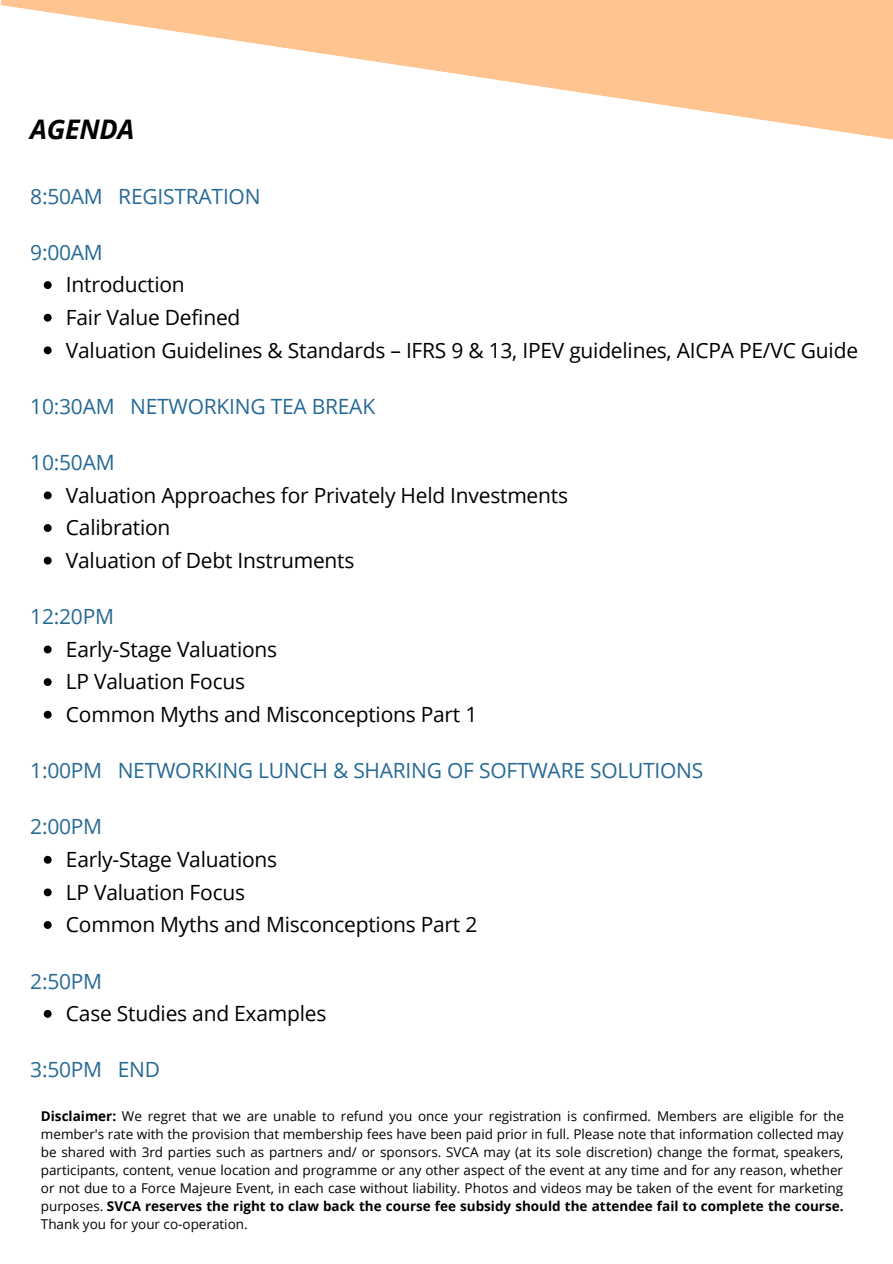
<style>
.page{position:relative;width:893px;height:1264px;background:#fff}
.page>*{position:absolute;margin:0;border:0;box-sizing:border-box;transform-origin:0 0}
.t1{font:italic 700 27px "Open Sans";letter-spacing:-.01em;color:#000}
.t2{font:21px/32.5px "Open Sans";letter-spacing:-.01em;color:#000}
.t3{font:21px "Open Sans";letter-spacing:-.01em;color:#266a95}
.t4{font:13.5px/18px "Open Sans";color:#000;text-align:justify}
.s1{font-weight:700}
</style>
<div class="page">
<svg style="left:0;top:0;width:892px;height:140px;fill:#ffc48f"></svg>
<svg style="left:44px;top:281px;width:8px;height:8px"></svg>
<svg style="left:44px;top:314px;width:8px;height:7px"></svg>
<svg style="left:44px;top:346px;width:8px;height:8px"></svg>
<svg style="left:44px;top:491px;width:8px;height:8px"></svg>
<svg style="left:44px;top:524px;width:8px;height:8px"></svg>
<svg style="left:44px;top:556px;width:8px;height:8px"></svg>
<svg style="left:44px;top:645px;width:8px;height:8px"></svg>
<svg style="left:44px;top:678px;width:8px;height:8px"></svg>
<svg style="left:44px;top:710px;width:8px;height:8px"></svg>
<svg style="left:44px;top:855px;width:8px;height:8px"></svg>
<svg style="left:44px;top:888px;width:8px;height:8px"></svg>
<svg style="left:44px;top:921px;width:8px;height:7px"></svg>
<svg style="left:44px;top:1009px;width:8px;height:8px"></svg>
<h1 class="t1" style="left:30px;top:111px;width:106px">AGENDA</h1>
<h2 class="t3" style="left:30px;top:181px;width:232px">8:50AM REGISTRATION</h2>
<h2 class="t3" style="left:30px;top:237px;width:74px">9:00AM</h2>
<h2 class="t2" style="left:66px;top:268px;width:793px">Introduction<br>Fair Value Defined<br>Valuation Guidelines &amp; Standards – IFRS 9 &amp; 13, IPEV guidelines, AICPA PE/VC Guide</h2>
<h2 class="t3" style="left:30px;top:391px;width:346px">10:30AM NETWORKING TEA BREAK</h2>
<h2 class="t3" style="left:30px;top:447px;width:86px">10:50AM</h2>
<h2 class="t2" style="left:66px;top:478px;width:503px">Valuation Approaches for Privately Held Investments<br>Calibration<br>Valuation of Debt Instruments</h2>
<h2 class="t3" style="left:30px;top:601px;width:85px">12:20PM</h2>
<h2 class="t2" style="left:66px;top:632px;width:413px">Early-Stage Valuations<br>LP Valuation Focus<br>Common Myths and Misconceptions Part 1</h2>
<h2 class="t3" style="left:30px;top:755px;width:674px">1:00PM NETWORKING LUNCH &amp; SHARING OF SOFTWARE SOLUTIONS</h2>
<h2 class="t3" style="left:30px;top:812px;width:73px">2:00PM</h2>
<h2 class="t2" style="left:66px;top:842px;width:413px">Early-Stage Valuations<br>LP Valuation Focus<br>Common Myths and Misconceptions Part 2</h2>
<h2 class="t3" style="left:30px;top:966px;width:73px">2:50PM</h2>
<h2 class="t2" style="left:66px;top:996px;width:262px">Case Studies and Examples</h2>
<h2 class="t3" style="left:30px;top:1054px;width:131px">3:50PM END</h2>
<p class="t4" style="left:41px;top:1106px;width:804px"><span class="s1">Disclaimer:</span> We regret that we are unable to refund you once your registration is confirmed. Members are eligible for the member's rate with the provision that membership fees have been paid prior in full. Please note that information collected may be shared with 3rd parties such as partners and/ or sponsors. SVCA may (at its sole discretion) change the format, speakers, participants, content, venue location and programme or any other aspect of the event at any time and for any reason, whether or not due to a Force Majeure Event, in each case without liability. Photos and videos may be taken of the event for marketing purposes. <span class="s1">SVCA reserves the right to claw back the course fee subsidy should the attendee fail to complete the course.<br></span>Thank you for your co-operation.</p>
</div>
